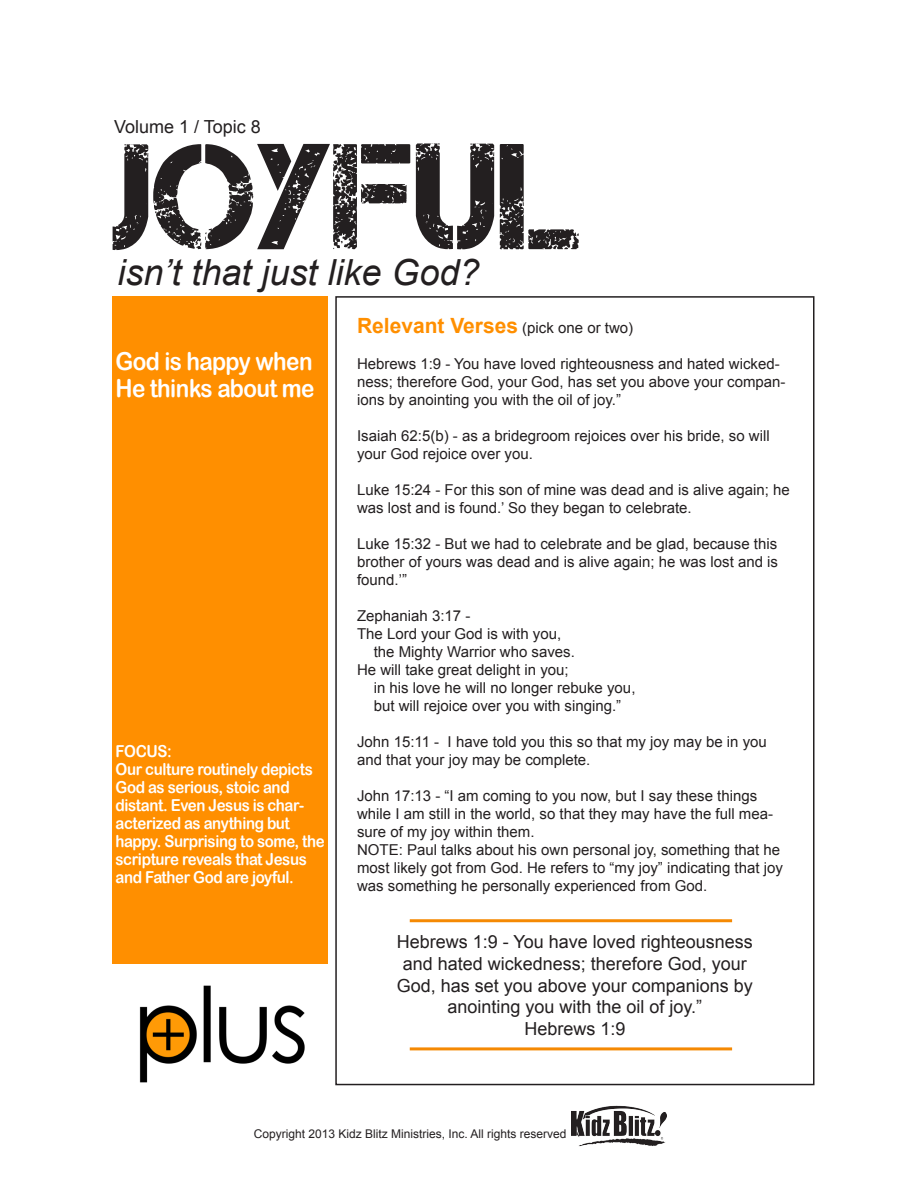
<style>
.page{position:relative;width:918px;height:1188px;background:#fff}
.page>*{position:absolute;margin:0;border:0;box-sizing:border-box;transform-origin:0 0}
.t1{font:150px "Captureit";color:#231f20}
.t2{font:italic 36px "Arial";color:#231f20}
.t3{font:24.75px/27px "Arial Rounded MT Bold";letter-spacing:-.025em;color:#fff;scale:.91 1}
.t4{font:700 21px "Arial";color:#ff8f00}
.t5{font:18px/21.6px "Arial";color:#231f20;text-align:center}
.t6{font:16.5px/18px "Arial Rounded MT Bold";letter-spacing:-.025em;color:#fff;scale:.91 1}
.t7{font:15px/18px "Arial";color:#231f20}
.t8{font:12px "Arial";color:#231f20}
.s1{font-weight:400;font-size:15px;color:#231f20}
</style>
<div class="page">
<div style="left:335px;top:296px;width:479px;height:789px;border:2px solid #231f20"></div>
<div style="left:112px;top:296px;width:216px;height:668px;background:#ff8f00"></div>
<hr style="left:410px;top:919px;width:322px;height:3px;background:#f58903">
<hr style="left:410px;top:1047px;width:322px;height:3px;background:#f58903">
<img style="left:139px;top:985px;width:166px;height:98px">
<img style="left:572px;top:1105px;width:94px;height:42px">
<p class="t5" style="left:114px;top:116px;width:148px">Volume 1 / Topic 8</p>
<h1 class="t1" style="left:113px;top:113px;width:473px">JOYFUL</h1>
<h2 class="t2" style="left:117px;top:249px;width:364px">isn’t that just like God?</h2>
<h3 class="t4" style="left:357px;top:312px;width:278px">Relevant Verses <span class="s1">(pick one or two)</span></h3>
<p class="t7" style="left:357px;top:355px;width:430px">Hebrews 1:9 - You have loved righteousness and hated wicked&shy;ness; therefore God, your God, has set you above your compan&shy;ions by anointing you with the oil of joy.”</p>
<p class="t7" style="left:357px;top:427px;width:414px">Isaiah 62:5(b) - as a bridegroom rejoices over his bride, so will your God rejoice over you.</p>
<p class="t7" style="left:357px;top:481px;width:434px">Luke 15:24 - For this son of mine was dead and is alive again; he was lost and is found.’ So they began to celebrate.</p>
<p class="t7" style="left:357px;top:535px;width:423px;text-align:justify">Luke 15:32 - But we had to celebrate and be glad, because this brother of yours was dead and is alive again; he was lost and is found.’”</p>
<p class="t7" style="left:357px;top:607px;width:115px">Zephaniah 3:17 -</p>
<p class="t7" style="left:357px;top:625px;width:206px">The Lord your God is with you,</p>
<p class="t7" style="left:374px;top:643px;width:203px">the Mighty Warrior who saves.</p>
<p class="t7" style="left:357px;top:661px;width:213px">He will take great delight in you;</p>
<p class="t7" style="left:374px;top:679px;width:263px">in his love he will no longer rebuke you,</p>
<p class="t7" style="left:374px;top:697px;width:249px">but will rejoice over you with singing.”</p>
<p class="t7" style="left:357px;top:733px;width:411px">John 15:11 - I have told you this so that my joy may be in you and that your joy may be complete.</p>
<p class="t7" style="left:357px;top:787px;width:427px">John 17:13 - “I am coming to you now, but I say these things while I am still in the world, so that they may have the full mea&shy;sure of my joy within them.<br>NOTE: Paul talks about his own personal joy, something that he most likely got from God. He refers to “my joy” indicating that joy was something he personally experienced from God.</p>
<h3 class="t3" style="left:116px;top:347px;width:220px">God is happy when<br>He thinks about me</h3>
<p class="t6" style="left:116px;top:742px;width:231px">FOCUS:<br>Our culture routinely depicts<br>God as serious, stoic and distant. Even Jesus is char&shy;acterized as anything but happy. Surprising to some, the scripture reveals that Jesus and Father God are joyful.</p>
<p class="t5" style="left:397px;top:931px;width:358px">Hebrews 1:9 - You have loved righteousness and hated wickedness; therefore God, your God, has set you above your companions by anointing you with the oil of joy.”<br>Hebrews 1:9</p>
<p class="t8" style="left:254px;top:1126px;width:314px">Copyright 2013 Kidz Blitz Ministries, Inc. All rights reserved</p>
</div>
